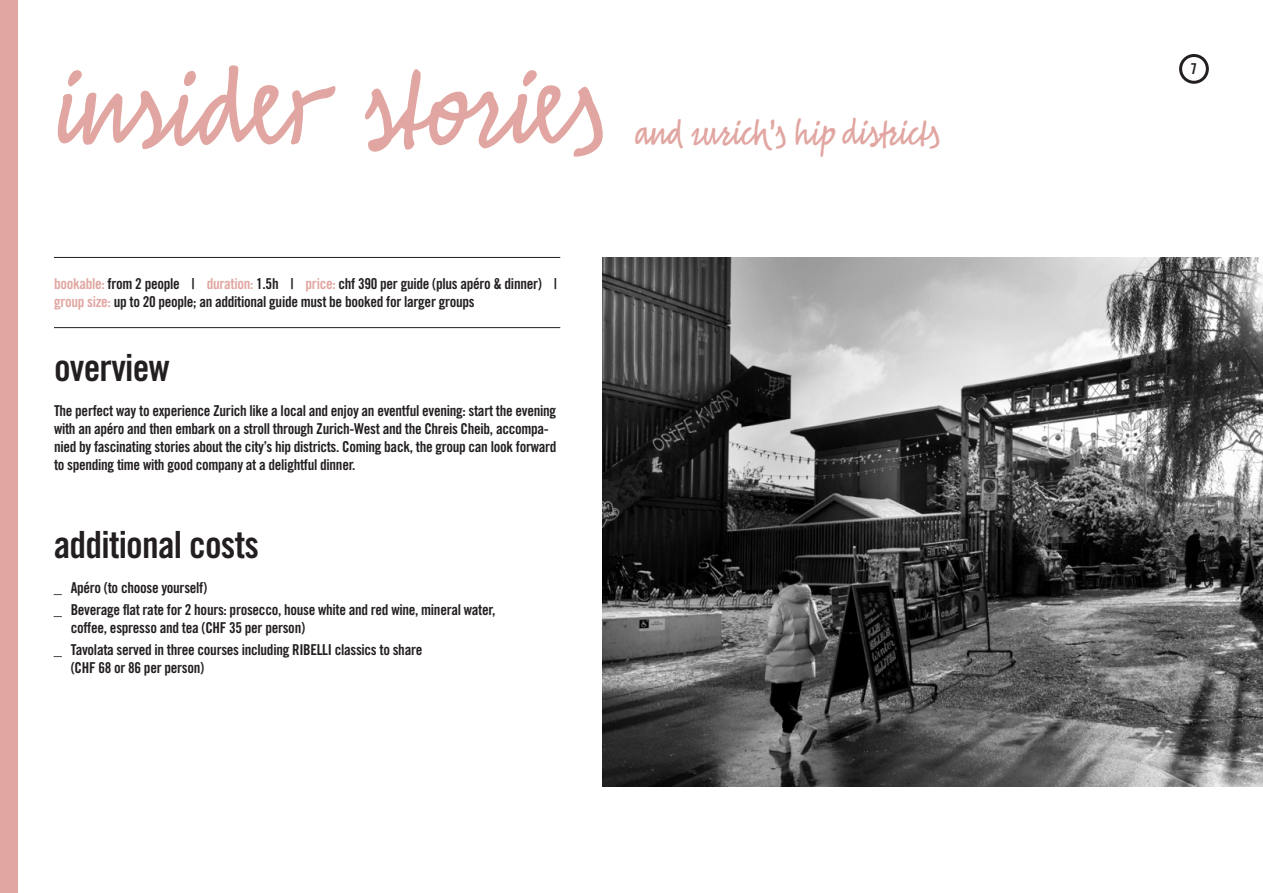
<style>
.page{position:relative;width:1263px;height:893px;background:#fff}
.page>*{position:absolute;margin:0;border:0;box-sizing:border-box;transform-origin:0 0}
.t1{font:127.5px "Alfont";letter-spacing:.02em;color:#e1a6a1}
.t2{font:41.7px "Alfont";color:#e1a6a1}
.t3{font:37.5px "Trade Gothic LT Std Bd Cn 20";letter-spacing:-.02em;color:#231f20}
.t4{font:15px/18px "Trade Gothic LT Std Bd Cn 20";letter-spacing:-.02em;color:#231f20}
.s1{color:#e1a6a1}
.s2{font-size:16.5px}
</style>
<div class="page">
<div style="left:1179px;top:54px;width:30px;height:30px;border:3px solid #231f20;border-radius:50%"></div>
<div style="left:0;top:0;width:17px;height:893px;background:#e1a6a1"></div>
<img style="left:603px;top:257px;width:660px;height:530px">
<hr style="left:54px;top:257px;width:506px;height:1px;background:#231f20">
<hr style="left:54px;top:327px;width:506px;height:1px;background:#231f20">
<h1 class="t1" style="left:54px;top:40px;width:550px">insider stories</h1>
<h2 class="t2" style="left:634px;top:111px;width:307px">and zurich’s hip districts</h2>
<p class="t4" style="left:54px;top:274px;width:505px"><span class="s1">bookable:</span> from 2 people | <span class="s1">duration:</span> 1.5h | <span class="s1">price:</span> chf 390 per guide (plus apéro &amp; dinner) | <span class="s1">group size:</span> up to 20 people; an additional guide must be booked for larger groups</p>
<h3 class="t3" style="left:54px;top:345px;width:117px">overview</h3>
<p class="t4" style="left:54px;top:402px;width:504px">The perfect way to experience Zurich like a local and enjoy an eventful evening: start the evening with an apéro and then embark on a stroll through Zurich-West and the Chreis Cheib, accompa&shy;nied by fascinating stories about the city’s hip districts. Coming back, the group can look forward to spending time with good company at a delightful dinner.</p>
<h3 class="t3" style="left:54px;top:522px;width:207px">additional costs</h3>
<p class="t4" style="left:54px;top:576px;width:443px;line-height:22.2px"><span class="s2">_</span> Apéro (to choose yourself)<br><span class="s2">_</span> Beverage flat rate for 2 hours: prosecco, house white and red wine, mineral water,</p>
<p class="t4" style="left:54px;top:616px;width:370px;line-height:22.2px;text-indent:17px">coffee, espresso and tea (CHF 35 per person)<br><span class="s2">_</span> Tavolata served in three courses including RIBELLI classics to share</p>
<p class="t4" style="left:71px;top:659px;width:135px">(CHF 68 or 86 per person)</p>
<p class="t4" style="left:1191px;top:60px;width:8px">7</p>
</div>
